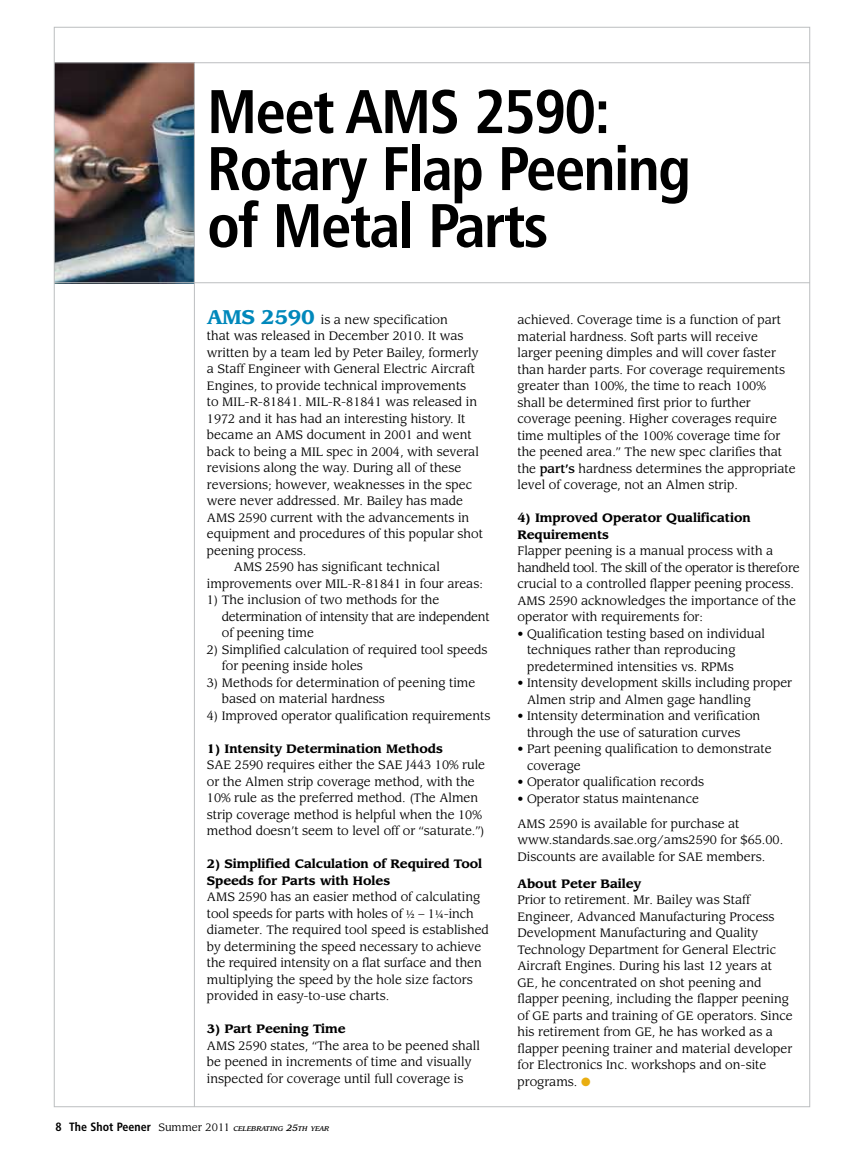
<style>
.page{position:relative;width:864px;height:1161px;background:#fff}
.page>*{position:absolute;margin:0;border:0;box-sizing:border-box;transform-origin:0 0}
.t1{font:700 condensed 61.5px/57px "Frutiger";letter-spacing:-.03em;color:#000}
.t2{font:12px/16.5px "Leawood";color:#000}
.t3{font:700 12px/16.5px "Leawood";color:#000}
.t4{font:12px/16.5px "Leawood";letter-spacing:-.02em;color:#000}
.t5{font:italic 500 6.75px "Leawood";color:#000}
.s1{font-weight:700;font-size:19.5px;color:#08b}
.s2{font-family:"Minion Pro"}
.s3{font-family:"Frutiger";font-weight:700;font-style:normal;font-stretch:condensed;font-size:12px}
.s4{font-weight:400;font-style:normal;font-size:10.5px}
.s5{font-size:9px}
.s6{font-weight:500}
.s7{color:#e9ae11}
</style>
<div class="page">
<img style="left:56px;top:63px;width:138px;height:219px">
<hr style="left:54px;top:62px;width:756px;height:1px;background:#bcbec0">
<hr style="left:54px;top:282px;width:756px;height:1px;background:#bcbec0">
<hr style="left:194px;top:63px;width:1px;height:1044px;background:#bcbec0">
<h1 class="t1" style="left:207px;top:83px;width:485px">Meet AMS 2590:<br>Rotary Flap Peening of Metal Parts</h1>
<p class="t2" style="left:207px;top:312px;width:242px"><span class="s1">AMS 2590</span> is a new specification</p>
<p class="t2" style="left:207px;top:328px;width:258px">that was released in December 2010. It was</p>
<p class="t2" style="left:207px;top:345px;width:273px">written by a team led by Peter Bailey, formerly</p>
<p class="t2" style="left:207px;top:361px;width:270px">a Staff Engineer with General Electric Aircraft</p>
<p class="t2" style="left:207px;top:378px;width:261px">Engines, to provide technical improvements</p>
<p class="t2" style="left:207px;top:394px;width:272px">to MIL-R-81841. MIL-R-81841 was released in</p>
<p class="t2" style="left:207px;top:411px;width:260px">1972 and it has had an interesting history. It</p>
<p class="t2" style="left:207px;top:427px;width:266px">became an AMS document in 2001 and went</p>
<p class="t2" style="left:207px;top:444px;width:273px">back to being a MIL spec in 2004, with several</p>
<p class="t2" style="left:207px;top:460px;width:256px">revisions along the way. During all of these</p>
<p class="t2" style="left:207px;top:477px;width:267px">reversions; however, weaknesses in the spec</p>
<p class="t2" style="left:207px;top:493px;width:258px">were never addressed. Mr. Bailey has made</p>
<p class="t2" style="left:207px;top:510px;width:264px">AMS 2590 current with the advancements in</p>
<p class="t2" style="left:207px;top:526px;width:277px">equipment and procedures of this popular shot</p>
<p class="t2" style="left:207px;top:543px;width:101px">peening process.</p>
<p class="t2" style="left:234px;top:559px;width:207px">AMS 2590 has significant technical</p>
<p class="t2" style="left:207px;top:576px;width:277px">improvements over MIL-R-81841 in four areas:</p>
<p class="t4" style="left:222px;top:592px;width:269px;text-indent:-15px">1) The inclusion of two methods for the determination of intensity that are independent of peening time</p>
<p class="t2" style="left:222px;top:642px;width:267px;text-indent:-15px">2) Simplified calculation of required tool speeds for peening inside holes</p>
<p class="t2" style="left:222px;top:675px;width:255px;text-indent:-15px">3) Methods for determination of peening time based on material hardness</p>
<p class="t2" style="left:207px;top:708px;width:285px">4) Improved operator qualification requirements</p>
<p class="t3" style="left:207px;top:741px;width:237px">1) Intensity Determination Methods</p>
<p class="t2" style="left:207px;top:757px;width:280px">SAE 2590 requires either the SAE J443 10% rule or the Almen strip coverage method, with the 10% rule as the preferred method. (The Almen strip coverage method is helpful when the 10% method doesn’t seem to level off or “saturate.”)</p>
<p class="t3" style="left:207px;top:856px;width:277px">2) Simplified Calculation of Required Tool<br>Speeds for Parts with Holes</p>
<p class="t2" style="left:207px;top:889px;width:283px">AMS 2590 has an easier method of calculating tool speeds for parts with holes of <span class="s2">1/2</span> – 1<span class="s2">1/4</span>-inch diameter. The required tool speed is established by determining the speed necessary to achieve the required intensity on a flat surface and then multiplying the speed by the hole size factors provided in easy-to-use charts.</p>
<p class="t3" style="left:207px;top:1021px;width:140px">3) Part Peening Time</p>
<p class="t2" style="left:207px;top:1038px;width:275px">AMS 2590 states, “The area to be peened shall be peened in increments of time and visually inspected for coverage until full coverage is</p>
<p class="t5" style="left:56px;top:1124px;width:275px"><span class="s3">8 The Shot Peener</span> <span class="s4">Summer 2011</span> CELEBRATING <span class="s5">25</span>TH YEAR</p>
<p class="t2" style="left:517px;top:312px;width:280px">achieved. Coverage time is a function of part material hardness. Soft parts will receive<br>larger peening dimples and will cover faster than harder parts. For coverage requirements greater than 100%, the time to reach 100% shall be determined first prior to further coverage peening. Higher coverages require time multiples of the 100% coverage time for the peened area.” The new spec clarifies that the <span class="s6">part’s</span> hardness determines the appropriate level of coverage, not an Almen strip.</p>
<p class="t3" style="left:517px;top:510px;width:235px">4) Improved Operator Qualification<br>Requirements</p>
<p class="t2" style="left:517px;top:543px;width:284px">Flapper peening is a manual process with a handheld tool. The skill of the operator is therefore crucial to a controlled flapper peening process.<br>AMS 2590 acknowledges the importance of the operator with requirements for:</p>
<p class="t2" style="left:527px;top:625px;width:239px;text-indent:-10px">• Qualification testing based on individual techniques rather than reproducing predetermined intensities vs. RPMs</p>
<p class="t2" style="left:527px;top:675px;width:267px;text-indent:-10px">• Intensity development skills including proper<br>Almen strip and Almen gage handling</p>
<p class="t2" style="left:527px;top:708px;width:235px;text-indent:-10px">• Intensity determination and verification through the use of saturation curves</p>
<p class="t2" style="left:527px;top:741px;width:246px;text-indent:-10px">• Part peening qualification to demonstrate coverage</p>
<p class="t2" style="left:517px;top:774px;width:188px">• Operator qualification records</p>
<p class="t2" style="left:517px;top:786px;width:223px;line-height:24.8px">• Operator status maintenance<br>AMS 2590 is available for purchase at</p>
<p class="t2" style="left:517px;top:832px;width:267px">www.standards.sae.org/ams2590 for $65.00.<br>Discounts are available for SAE members.</p>
<p class="t3" style="left:517px;top:875px;width:125px">About Peter Bailey</p>
<p class="t2" style="left:517px;top:892px;width:277px">Prior to retirement. Mr. Bailey was Staff Engineer, Advanced Manufacturing Process Development Manufacturing and Quality Technology Department for General Electric Aircraft Engines. During his last 12 years at GE, he concentrated on shot peening and flapper peening, including the flapper peening of GE parts and training of GE operators. Since his retirement from GE, he has worked as a flapper peening trainer and material developer for Electronics Inc. workshops and on-site programs. <span class="s7">●</span></p>
</div>
